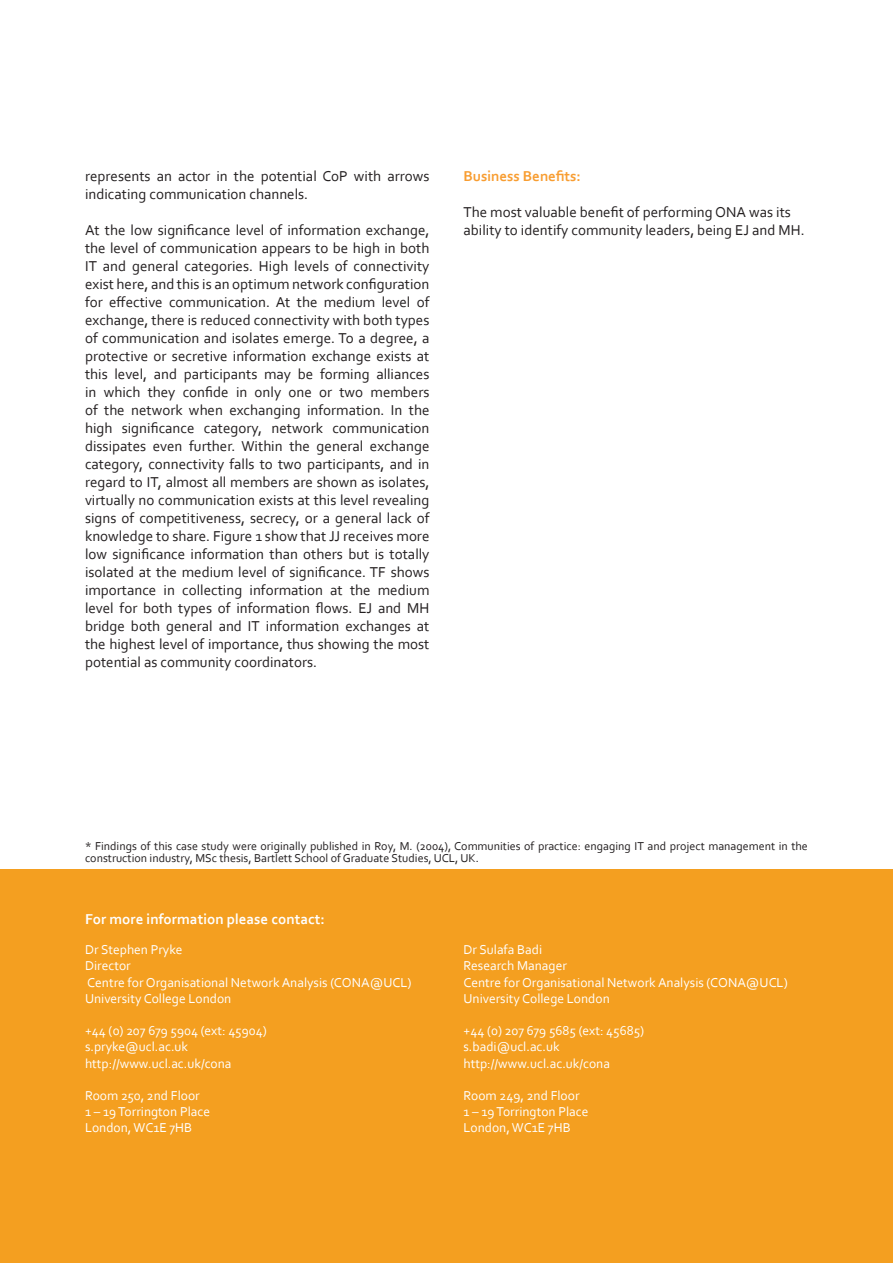
<style>
.page{position:relative;width:893px;height:1263px;background:#fff}
.page>*{position:absolute;margin:0;border:0;box-sizing:border-box;transform-origin:0 0}
.t1{font:15px/18px "Corbel";color:#231f20}
.t2{font:700 15px "Corbel";color:#fff}
.t3{font:700 15px "Corbel";color:#f89d31}
.t4{font:13.5px "Corbel";color:#fff}
.t5{font:12px/12px "Corbel";color:#231f20}
</style>
<div class="page">
<div style="left:0;top:870px;width:893px;height:393px;background:#f49f20"></div>
<p class="t1" style="left:85px;top:167px;width:346px">represents an actor in the potential CoP with arrows indicating communication channels.</p>
<p class="t1" style="left:85px;top:221px;width:346px;text-align:justify">At the low significance level of information exchange, the level of communication appears to be high in both IT and general categories. High levels of connectivity exist here, and this is an optimum network configuration for effective communication. At the medium level of exchange, there is reduced connectivity with both types of communication and isolates emerge. To a degree, a protective or secretive information exchange exists at this level, and participants may be forming alliances in which they confide in only one or two members of the network when exchanging information. In the high significance category, network communication dissipates even further. Within the general exchange category, connectivity falls to two participants, and in regard to IT, almost all members are shown as isolates, virtually no communication exists at this level revealing signs of competitiveness, secrecy, or a general lack of knowledge to share. Figure 1 show that JJ receives more low significance information than others but is totally isolated at the medium level of significance. TF shows importance in collecting information at the medium level for both types of information flows. EJ and MH bridge both general and IT information exchanges at the highest level of importance, thus showing the most potential as community coordinators.</p>
<p class="t3" style="left:463px;top:167px;width:119px">Business Benefits:</p>
<p class="t1" style="left:463px;top:203px;width:343px">The most valuable benefit of performing ONA was its ability to identify community leaders, being EJ and MH.</p>
<p class="t5" style="left:85px;top:839px;width:724px">* Findings of this case study were originally published in Roy, M. (2004), Communities of practice: engaging IT and project management in the construction industry, MSc thesis, Bartlett School of Graduate Studies, UCL, UK.</p>
<p class="t2" style="left:85px;top:910px;width:241px">For more information please contact:</p>
<p class="t4" style="left:85px;top:941px;width:99px">Dr Stephen Pryke</p>
<p class="t4" style="left:85px;top:957px;width:47px">Director</p>
<p class="t4" style="left:87px;top:974px;width:326px">Centre for Organisational Network Analysis (CONA@UCL)</p>
<p class="t4" style="left:85px;top:990px;width:148px">University College London</p>
<p class="t4" style="left:85px;top:1022px;width:183px">+44 (0) 207 679 5904 (ext: 45904)</p>
<p class="t4" style="left:85px;top:1038px;width:105px">s.pryke@ucl.ac.uk</p>
<p class="t4" style="left:85px;top:1055px;width:148px">http://www.ucl.ac.uk/cona</p>
<p class="t4" style="left:85px;top:1087px;width:116px">Room 250, 2nd Floor</p>
<p class="t4" style="left:85px;top:1103px;width:127px">1 – 19 Torrington Place</p>
<p class="t4" style="left:85px;top:1119px;width:109px">London, WC1E 7HB</p>
<p class="t4" style="left:463px;top:941px;width:80px">Dr Sulafa Badi</p>
<p class="t4" style="left:463px;top:957px;width:105px">Research Manager</p>
<p class="t4" style="left:463px;top:974px;width:326px">Centre for Organisational Network Analysis (CONA@UCL)</p>
<p class="t4" style="left:463px;top:990px;width:148px">University College London</p>
<p class="t4" style="left:463px;top:1022px;width:182px">+44 (0) 207 679 5685 (ext: 45685)</p>
<p class="t4" style="left:463px;top:1038px;width:98px">s.badi@ucl.ac.uk</p>
<p class="t4" style="left:463px;top:1055px;width:148px">http://www.ucl.ac.uk/cona</p>
<p class="t4" style="left:463px;top:1087px;width:118px">Room 249, 2nd Floor</p>
<p class="t4" style="left:463px;top:1103px;width:127px">1 – 19 Torrington Place</p>
<p class="t4" style="left:463px;top:1119px;width:109px">London, WC1E 7HB</p>
</div>
